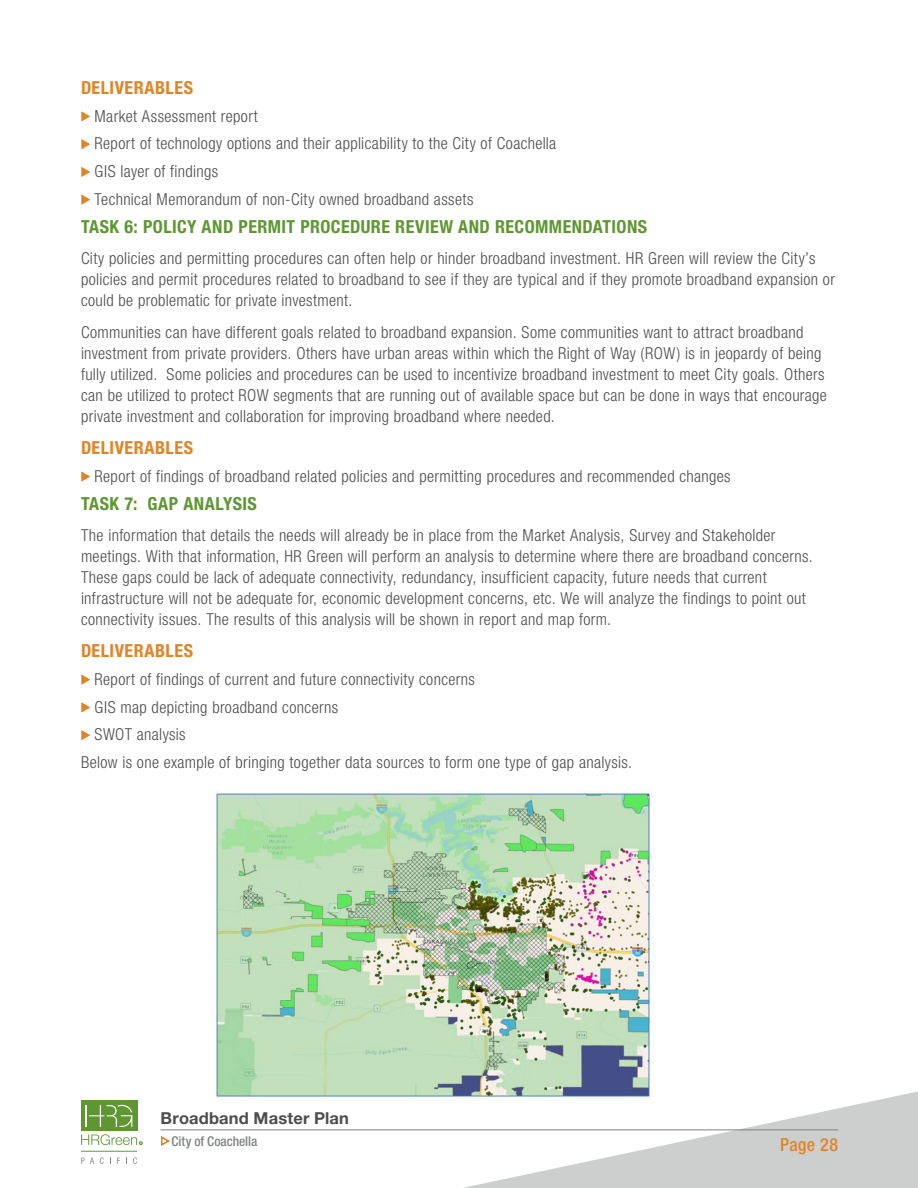
<style>
.page{position:relative;width:918px;height:1188px;background:#fff}
.page>*{position:absolute;margin:0;border:0;box-sizing:border-box;transform-origin:0 0}
.t1{font:700 condensed 18px "Helvetica Neue LT Std";letter-spacing:.025em;color:#5e9732}
.t2{font:700 condensed 18px "Helvetica Neue LT Std";letter-spacing:.03em;color:#e18327}
.t3{font:500 condensed 18px "Helvetica Neue LT Std";letter-spacing:.02em;color:#e18327}
.t4{font:300 condensed 16.5px/21px "Helvetica Neue LT Std";letter-spacing:.02em;color:#4d4d4f}
.t5{font:700 16.5px "Helvetica Neue LT Std";letter-spacing:.01em;color:#4d4d4f}
.t6{font:500 condensed 13.5px "Helvetica Neue LT Std";letter-spacing:-.005em;color:#808285}
</style>
<div class="page">
<svg style="left:399px;top:1091px;width:519px;height:97px"></svg>
<div style="left:81px;top:1101px;width:56px;height:30px;background:#5e9732"></div>
<hr style="left:85px;top:1105px;width:2px;height:22px;background:#fff">
<svg style="left:89px;top:1105px;width:43px;height:22px"></svg>
<hr style="left:81px;top:1151px;width:56px;height:1px;background:#5e9732">
<svg style="left:81px;top:1158px;width:13px;height:6px"></svg>
<svg style="left:100px;top:1157px;width:4px;height:7px"></svg>
<svg style="left:133px;top:1157px;width:4px;height:7px"></svg>
<svg style="left:81px;top:1134px;width:61px;height:11px"></svg>
<hr style="left:161px;top:1130px;width:677px;height:1px;background:#808285">
<img style="left:216px;top:790px;width:439px;height:311px">
<p class="t2" style="left:81px;top:77px;width:114px">DELIVERABLES</p>
<p class="t4" style="left:94px;top:102px;width:463px;line-height:27.8px">Market Assessment report<br>Report of technology options and their applicability to the City of Coachella GIS layer of findings<br>Technical Memorandum of non-City owned broadband assets</p>
<p class="t1" style="left:81px;top:215px;width:568px">TASK 6: POLICY AND PERMIT PROCEDURE REVIEW AND RECOMMENDATIONS</p>
<p class="t4" style="left:81px;top:248px;width:755px">City policies and permitting procedures can often help or hinder broadband investment. HR Green will review the City’s policies and permit procedures related to broadband to see if they are typical and if they promote broadband expansion or could be problematic for private investment.</p>
<p class="t4" style="left:81px;top:322px;width:747px">Communities can have different goals related to broadband expansion. Some communities want to attract broadband investment from private providers. Others have urban areas within which the Right of Way (ROW) is in jeopardy of being fully utilized. Some policies and procedures can be used to incentivize broadband investment to meet City goals. Others can be utilized to protect ROW segments that are running out of available space but can be done in ways that encourage private investment and collaboration for improving broadband where needed.</p>
<p class="t2" style="left:81px;top:437px;width:114px">DELIVERABLES</p>
<p class="t4" style="left:94px;top:465px;width:638px">Report of findings of broadband related policies and permitting procedures and recommended changes</p>
<p class="t1" style="left:81px;top:492px;width:177px">TASK 7: GAP ANALYSIS</p>
<p class="t4" style="left:81px;top:525px;width:733px">The information that details the needs will already be in place from the Market Analysis, Survey and Stakeholder meetings. With that information, HR Green will perform an analysis to determine where there are broadband concerns.<br>These gaps could be lack of adequate connectivity, redundancy, insufficient capacity, future needs that current infrastructure will not be adequate for, economic development concerns, etc. We will analyze the findings to point out connectivity issues. The results of this analysis will be shown in report and map form.</p>
<p class="t2" style="left:81px;top:640px;width:114px">DELIVERABLES</p>
<p class="t4" style="left:94px;top:668px;width:382px">Report of findings of current and future connectivity concerns</p>
<p class="t4" style="left:94px;top:696px;width:245px">GIS map depicting broadband concerns</p>
<p class="t4" style="left:94px;top:724px;width:93px">SWOT analysis</p>
<p class="t4" style="left:81px;top:752px;width:553px">Below is one example of bringing together data sources to form one type of gap analysis.</p>
<p class="t5" style="left:161px;top:1108px;width:190px">Broadband Master Plan</p>
<p class="t6" style="left:172px;top:1133px;width:87px">City of Coachella</p>
<p class="t3" style="left:780px;top:1134px;width:59px">Page 28</p>
</div>
